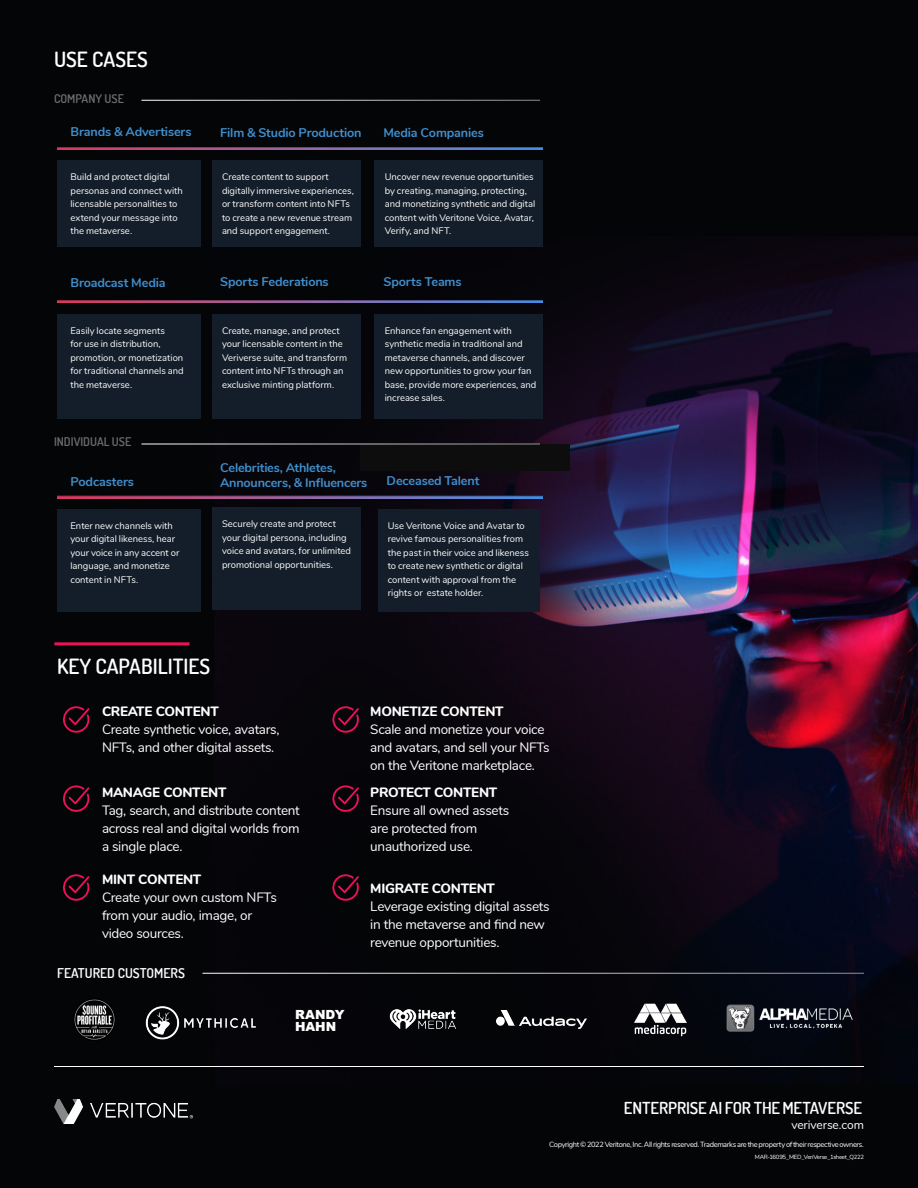
<style>
.page{position:relative;width:918px;height:1188px;background:#fff}
.page>*{position:absolute;margin:0;border:0;box-sizing:border-box;transform-origin:0 0}
.Body_Copy{font:600 21px "Dosis";color:#fff}
.Footer_Tagline{font:600 16.5px "Dosis";letter-spacing:-.01em;color:#fff}
.Body_Copy-2{font:13.5px/18px "Nunito";letter-spacing:-.02em;color:#fff}
.Body_Copy-3{font:600 13.5px "Dosis";color:#fff}
.Footer_URL{font:700 12.6px/15px "Nunito";letter-spacing:-.01em;color:#408ecc}
.Footer_URL-2{font:900 12.6px/12px "Arial";color:#fff}
.Body_Copy-4{font:600 12px "Dosis";color:#6c6d70}
.Footer_URL-3{font:12px "Nunito";letter-spacing:-.005em;color:#fff}
.Footer_URL-4{font:9.45px/13.5px "Nunito";color:#fff}
.Footer_Copy_Right{font:7.5px "Nunito";letter-spacing:-.05em;color:#fff}
.Footer_Copy_Right-2{font:6px "Nunito";letter-spacing:-.045em;color:#fff}
.s1{font-weight:800}
</style>
<div class="page">
<img style="left:0;top:0;width:918px;height:1188px">
<img style="left:54px;top:1099px;width:139px;height:25px">
<hr style="left:54px;top:1066px;width:810px;height:1px;background:#fff">
<img style="left:57px;top:147px;width:485px;height:2px">
<div style="left:57px;top:160px;width:144px;height:87px;background:#141e2a"></div>
<div style="left:212px;top:160px;width:149px;height:87px;background:#141e2a"></div>
<div style="left:374px;top:160px;width:169px;height:87px;background:#141e2a"></div>
<img style="left:57px;top:301px;width:485px;height:2px">
<img style="left:57px;top:496px;width:485px;height:2px">
<div style="left:57px;top:314px;width:144px;height:104px;background:#141e2a"></div>
<div style="left:57px;top:509px;width:144px;height:102px;background:#141e2a"></div>
<div style="left:212px;top:314px;width:149px;height:104px;background:#141e2a"></div>
<div style="left:212px;top:508px;width:149px;height:102px;background:#141e2a"></div>
<div style="left:378px;top:509px;width:162px;height:102px;background:#141e2a"></div>
<div style="left:374px;top:314px;width:169px;height:104px;background:#141e2a"></div>
<div style="left:360px;top:444px;width:210px;height:27px;background:#0c0d0c"></div>
<hr style="left:54px;top:642px;width:136px;height:3px;background:#ed1157">
<svg style="left:62px;top:706px;width:28px;height:27px"></svg>
<svg style="left:332px;top:706px;width:27px;height:27px"></svg>
<svg style="left:62px;top:785px;width:28px;height:27px"></svg>
<svg style="left:332px;top:785px;width:27px;height:27px"></svg>
<svg style="left:62px;top:874px;width:28px;height:27px"></svg>
<svg style="left:332px;top:874px;width:27px;height:27px"></svg>
<hr style="left:202px;top:973px;width:662px;height:1px;background:#fff">
<img style="left:73px;top:998px;width:43px;height:42px">
<img style="left:135px;top:999px;width:128px;height:47px">
<img style="left:388px;top:1007px;width:70px;height:26px">
<img style="left:497px;top:1011px;width:89px;height:17px">
<img style="left:725px;top:1005px;width:130px;height:27px">
<img style="left:630px;top:1003px;width:61px;height:33px">
<hr style="left:141px;top:444px;width:399px;height:1px;background:#fff">
<hr style="left:141px;top:100px;width:399px;height:1px;background:#fff">
<p class="Body_Copy" style="left:54px;top:45px;width:95px">USE CASES</p>
<p class="Body_Copy-4" style="left:54px;top:90px;width:71px">COMPANY USE</p>
<p class="Footer_URL" style="left:70px;top:123px;width:123px">Brands &amp; Advertisers</p>
<p class="Footer_URL" style="left:220px;top:124px;width:143px">Film &amp; Studio Production</p>
<p class="Footer_URL" style="left:383px;top:124px;width:102px">Media Companies</p>
<p class="Footer_URL-4" style="left:222px;top:170px;width:133px">Create content to support digitally immersive experiences, or transform content into NFTs to create a new revenue stream and support engagement.</p>
<p class="Footer_URL-4" style="left:385px;top:170px;width:152px">Uncover new revenue opportunities by creating, managing, protecting, and monetizing synthetic and digital content with Veritone Voice, Avatar,<br>Verify, and NFT.</p>
<p class="Footer_URL-4" style="left:70px;top:170px;width:114px">Build and protect digital personas and connect with licensable personalities to extend your message into the metaverse.</p>
<p class="Footer_URL" style="left:70px;top:274px;width:97px">Broadcast Media</p>
<p class="Footer_URL" style="left:220px;top:274px;width:110px">Sports Federations</p>
<p class="Footer_URL" style="left:383px;top:274px;width:80px">Sports Teams</p>
<p class="Footer_URL-4" style="left:70px;top:323px;width:115px">Easily locate segments<br>for use in distribution, promotion, or monetization for traditional channels and the metaverse.</p>
<p class="Footer_URL-4" style="left:222px;top:323px;width:127px">Create, manage, and protect your licensable content in the<br>Veriverse suite, and transform content into NFTs through an exclusive minting platform.</p>
<p class="Footer_URL-4" style="left:385px;top:323px;width:153px">Enhance fan engagement with synthetic media in traditional and metaverse channels, and discover new opportunities to grow your fan base, provide more experiences, and increase sales.</p>
<p class="Body_Copy-4" style="left:54px;top:434px;width:79px">INDIVIDUAL USE</p>
<p class="Footer_URL" style="left:70px;top:473px;width:65px">Podcasters</p>
<p class="Footer_URL" style="left:220px;top:460px;width:149px">Celebrities, Athletes,<br>Announcers, &amp; Influencers</p>
<p class="Footer_URL" style="left:387px;top:473px;width:94px">Deceased Talent</p>
<p class="Footer_URL-4" style="left:70px;top:518px;width:110px">Enter new channels with your digital likeness, hear your voice in any accent or language, and monetize content in NFTs.</p>
<p class="Footer_URL-4" style="left:222px;top:517px;width:131px">Securely create and protect your digital persona, including voice and avatars, for unlimited promotional opportunities.</p>
<p class="Footer_URL-4" style="left:388px;top:518px;width:143px">Use Veritone Voice and Avatar to revive famous personalities from the past in their voice and likeness to create new synthetic or digital content with approval from the rights or estate holder.</p>
<p class="Body_Copy" style="left:57px;top:653px;width:155px">KEY CAPABILITIES</p>
<p class="Body_Copy-2" style="left:102px;top:702px;width:179px"><span class="s1">CREATE CONTENT<br></span>Create synthetic voice, avatars,<br>NFTs, and other digital assets.</p>
<p class="Body_Copy-2" style="left:102px;top:782px;width:199px"><span class="s1">MANAGE CONTENT<br></span>Tag, search, and distribute content across real and digital worlds from a single place.</p>
<p class="Body_Copy-2" style="left:102px;top:869px;width:176px"><span class="s1">MINT CONTENT<br></span>Create your own custom NFTs from your audio, image, or video sources.</p>
<p class="Body_Copy-3" style="left:57px;top:965px;width:129px">FEATURED CUSTOMERS</p>
<p class="Footer_URL-2" style="left:295px;top:1008px;width:51px">RANDY<br>HAHN</p>
<p class="Body_Copy-2" style="left:370px;top:702px;width:181px"><span class="s1">MONETIZE CONTENT<br></span>Scale and monetize your voice and avatars, and sell your NFTs on the Veritone marketplace.</p>
<p class="Body_Copy-2" style="left:370px;top:782px;width:140px"><span class="s1">PROTECT CONTENT<br></span>Ensure all owned assets are protected from unauthorized use.</p>
<p class="Body_Copy-2" style="left:370px;top:878px;width:181px"><span class="s1">MIGRATE CONTENT<br></span>Leverage existing digital assets in the metaverse and find new revenue opportunities.</p>
<p class="Footer_Tagline" style="left:624px;top:1097px;width:240px">ENTERPRISE AI FOR THE METAVERSE</p>
<p class="Footer_URL-3" style="left:791px;top:1116px;width:74px">veriverse.com</p>
<p class="Footer_Copy_Right" style="left:549px;top:1139px;width:316px">Copyright © 2022 Veritone, Inc. All rights reserved. Trademarks are the property of their respective owners.</p>
<p class="Footer_Copy_Right-2" style="left:755px;top:1153px;width:111px">MAR-16095_MED_VeriVerse_1sheet_Q222</p>
</div>
